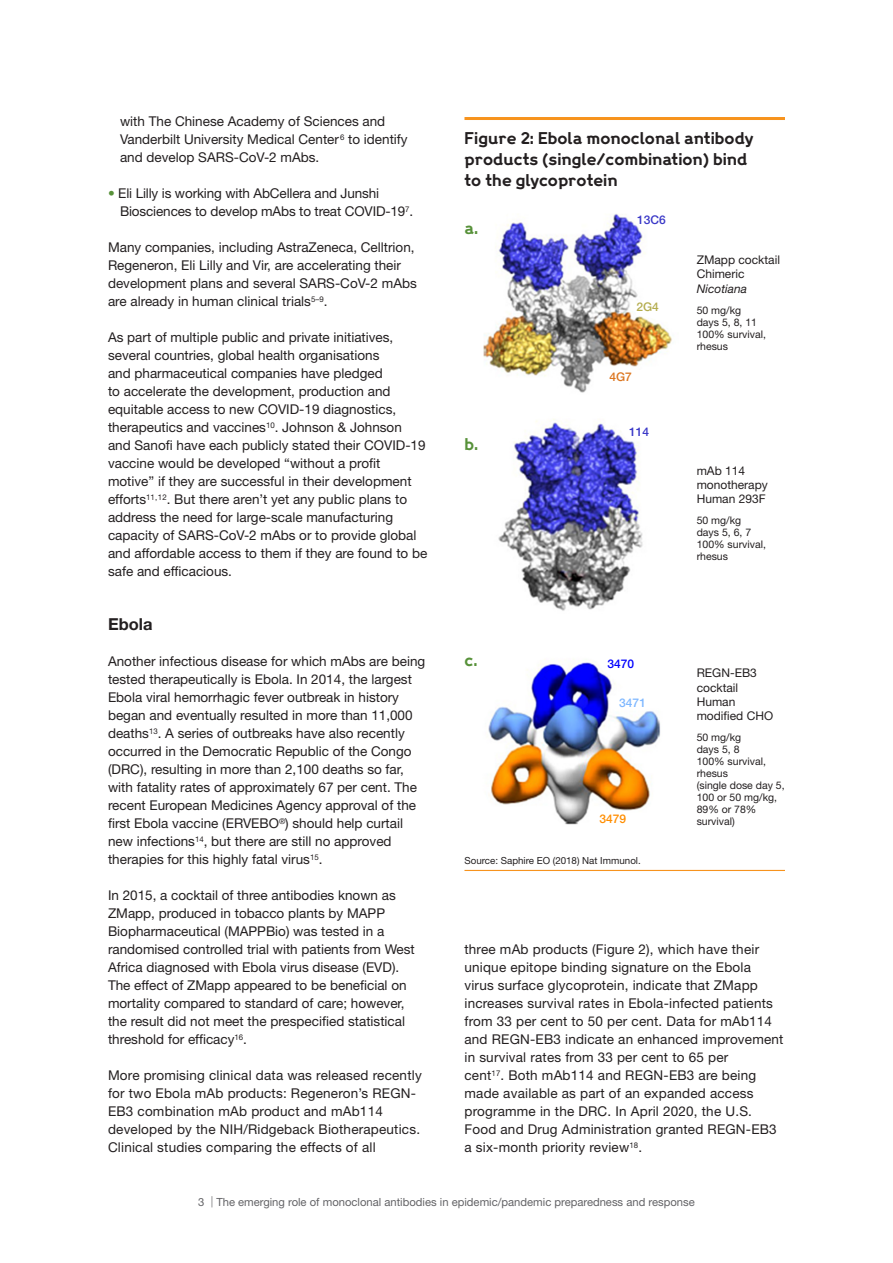
<style>
.page{position:relative;width:893px;height:1263px;background:#fff}
.page>*{position:absolute;margin:0;border:0;box-sizing:border-box;transform-origin:0 0}
.Body_text{font:700 16.5px "Helvetica Neue LT Std";color:#231f20}
.Body_text-2{font:700 15px/21px "Wellcome";color:#231f20}
.Body_text-3{font:700 15px "Wellcome";color:#579139}
.Body_text-4{font:13.5px/18px "Helvetica Neue LT Std";color:#231f20}
.Body_text-5{font:12px/14.2px "Helvetica Neue LT Std";color:#231f20}
.Body_text-6{font:500 12px "Helvetica Neue LT Std";color:#3a38c7}
.Body_text-7{font:500 12px "Helvetica Neue LT Std";color:#0000fe}
.Body_text-8{font:500 12px "Helvetica Neue LT Std";color:#7fb8ff}
.Body_text-9{font:500 12px "Helvetica Neue LT Std";color:#ff8e00}
.Body_text-10{font:500 12px "Helvetica Neue LT Std";color:#dc7620}
.Body_text-11{font:500 12px "Helvetica Neue LT Std";color:#b4ad50}
.t1{font:11.25px "Helvetica Neue LT Std";color:#636366}
.Body_text-12{font:10.5px/12px "Helvetica Neue LT Std";color:#231f20}
.Body_text-13{font:9.75px "Helvetica Neue LT Std";color:#231f20}
.s1{color:#579139}
.s2{font-style:italic}
.s3{font-weight:300}
</style>
<div class="page">
<img style="left:483px;top:213px;width:189px;height:180px">
<img style="left:498px;top:419px;width:145px;height:192px">
<img style="left:488px;top:662px;width:173px;height:163px">
<hr style="left:464px;top:117px;width:321px;height:3px;background:#f7931d">
<hr style="left:464px;top:870px;width:321px;height:1px;background:#f7931d">
<p class="Body_text-4" style="left:120px;top:112px;width:289px">with The Chinese Academy of Sciences and<br>Vanderbilt University Medical Center<sup>6</sup> to identify and develop SARS-CoV-2 mAbs.</p>
<p class="Body_text-4" style="left:120px;top:184px;width:295px;text-indent:-12px"><span class="s1">•</span> Eli Lilly is working with AbCellera and Junshi<br>Biosciences to develop mAbs to treat COVID-19<sup>7</sup>.</p>
<p class="Body_text-4" style="left:108px;top:238px;width:310px">Many companies, including AstraZeneca, Celltrion, Regeneron, Eli Lilly and Vir, are accelerating their development plans and several SARS-CoV-2 mAbs are already in human clinical trials<sup>5–9</sup>.</p>
<p class="Body_text-4" style="left:108px;top:328px;width:321px">As part of multiple public and private initiatives, several countries, global health organisations<br>and pharmaceutical companies have pledged<br>to accelerate the development, production and equitable access to new COVID-19 diagnostics, therapeutics and vaccines<sup>10</sup>. Johnson &amp; Johnson and Sanofi have each publicly stated their COVID-19 vaccine would be developed “without a profit motive” if they are successful in their development efforts<sup>11,12</sup>. But there aren’t yet any public plans to address the need for large-scale manufacturing capacity of SARS-CoV-2 mAbs or to provide global and affordable access to them if they are found to be safe and efficacious.</p>
<p class="Body_text" style="left:108px;top:614px;width:46px">Ebola</p>
<p class="Body_text-4" style="left:108px;top:652px;width:319px">Another infectious disease for which mAbs are being tested therapeutically is Ebola. In 2014, the largest Ebola viral hemorrhagic fever outbreak in history began and eventually resulted in more than 11,000 deaths<sup>13</sup>. A series of outbreaks have also recently occurred in the Democratic Republic of the Congo (DRC), resulting in more than 2,100 deaths so far, with fatality rates of approximately 67 per cent. The recent European Medicines Agency approval of the first Ebola vaccine (ERVEBO<sup>®</sup>) should help curtail new infections<sup>14</sup>, but there are still no approved therapies for this highly fatal virus<sup>15</sup>.</p>
<p class="Body_text-4" style="left:108px;top:886px;width:308px">In 2015, a cocktail of three antibodies known as ZMapp, produced in tobacco plants by MAPP Biopharmaceutical (MAPPBio) was tested in a randomised controlled trial with patients from West Africa diagnosed with Ebola virus disease (EVD).<br>The effect of ZMapp appeared to be beneficial on mortality compared to standard of care; however, the result did not meet the prespecified statistical threshold for efficacy<sup>16</sup>.</p>
<p class="Body_text-4" style="left:108px;top:1066px;width:315px">More promising clinical data was released recently for two Ebola mAb products: Regeneron’s REGN-EB3 combination mAb product and mAb114 developed by the NIH/Ridgeback Biotherapeutics.<br>Clinical studies comparing the effects of all</p>
<p class="Body_text-2" style="left:464px;top:127px;width:290px">Figure 2: Ebola monoclonal antibody products (single/combination) bind to the glycoprotein</p>
<p class="Body_text-3" style="left:464px;top:218px;width:15px">a.</p>
<p class="Body_text-6" style="left:637px;top:213px;width:30px">13C6</p>
<p class="Body_text-3" style="left:464px;top:434px;width:15px">b.</p>
<p class="Body_text-11" style="left:636px;top:300px;width:24px">2G4</p>
<p class="Body_text-10" style="left:609px;top:369px;width:24px">4G7</p>
<p class="Body_text-6" style="left:629px;top:424px;width:22px">114</p>
<p class="Body_text-5" style="left:697px;top:253px;width:85px">ZMapp cocktail<br>Chimeric<br><span class="s2">Nicotiana</span></p>
<p class="Body_text-12" style="left:697px;top:304px;width:62px">50 mg/kg days 5, 8, 11</p>
<p class="Body_text-12" style="left:697px;top:328px;width:71px">100% survival, rhesus</p>
<p class="Body_text-5" style="left:697px;top:463px;width:73px">mAb 114 monotherapy<br>Human 293F</p>
<p class="Body_text-12" style="left:697px;top:514px;width:56px">50 mg/kg days 5, 6, 7</p>
<p class="Body_text-12" style="left:697px;top:538px;width:71px">100% survival, rhesus</p>
<p class="Body_text-3" style="left:464px;top:650px;width:15px">c.</p>
<p class="Body_text-7" style="left:608px;top:657px;width:28px">3470</p>
<p class="Body_text-8" style="left:619px;top:695px;width:28px">3471</p>
<p class="Body_text-9" style="left:599px;top:811px;width:28px">3479</p>
<p class="Body_text-13" style="left:464px;top:855px;width:178px">Source: Saphire EO (2018) Nat Immunol.</p>
<p class="Body_text-5" style="left:697px;top:666px;width:78px">REGN-EB3 cocktail<br>Human modified CHO</p>
<p class="Body_text-12" style="left:697px;top:731px;width:46px">50 mg/kg days 5, 8</p>
<p class="Body_text-12" style="left:697px;top:755px;width:71px">100% survival, rhesus</p>
<p class="Body_text-12" style="left:697px;top:779px;width:89px">(single dose day 5,<br>100 or 50 mg/kg,<br>89% or 78% survival)</p>
<p class="Body_text-4" style="left:464px;top:940px;width:321px">three mAb products (Figure 2), which have their unique epitope binding signature on the Ebola virus surface glycoprotein, indicate that ZMapp increases survival rates in Ebola-infected patients from 33 per cent to 50 per cent. Data for mAb114 and REGN-EB3 indicate an enhanced improvement in survival rates from 33 per cent to 65 per<br>cent<sup>17</sup>. Both mAb114 and REGN-EB3 are being made available as part of an expanded access programme in the DRC. In April 2020, the U.S.<br>Food and Drug Administration granted REGN-EB3 a six-month priority review<sup>18</sup>.</p>
<p class="t1" style="left:198px;top:1195px;width:498px">3 <span class="s3">|</span> The emerging role of monoclonal antibodies in epidemic/pandemic preparedness and response</p>
</div>
